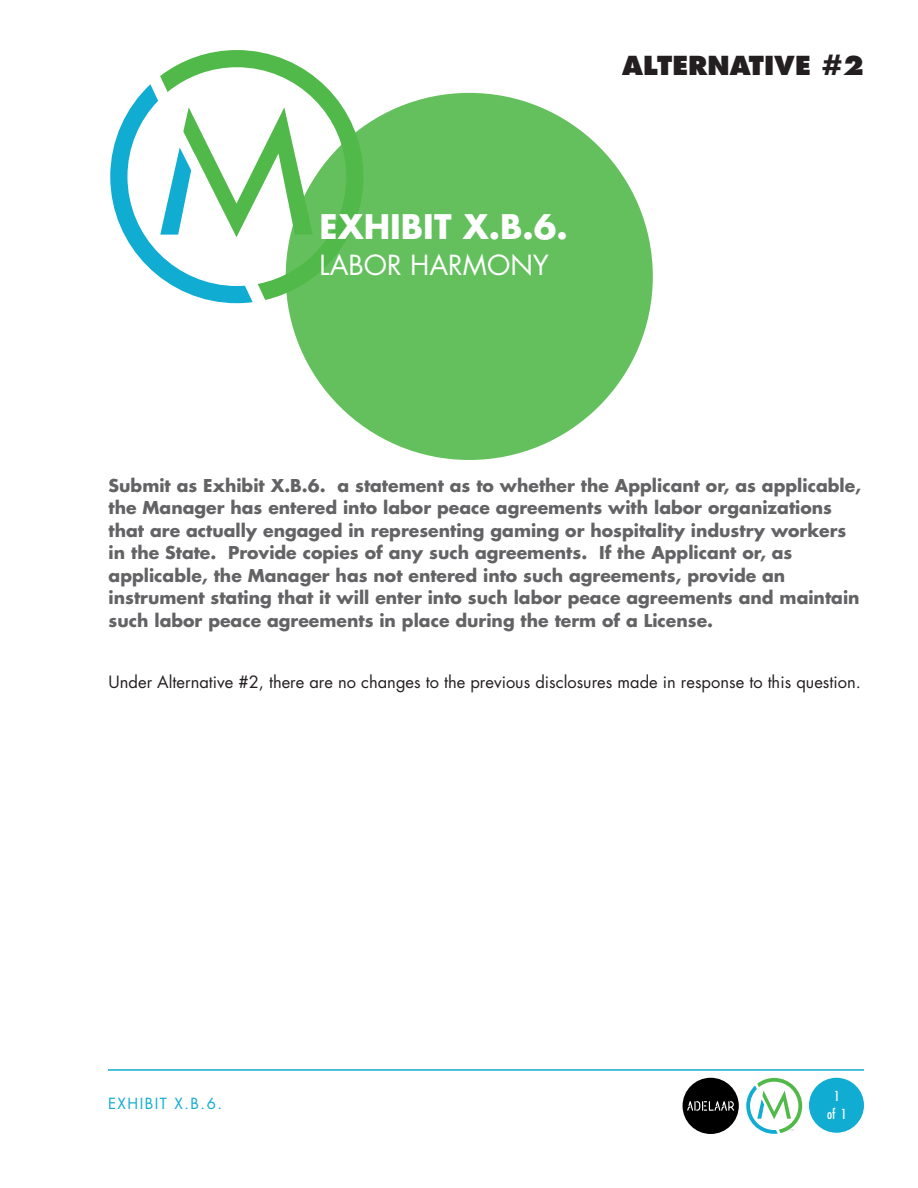
<style>
.page{position:relative;width:918px;height:1188px;background:#fff}
.page>*{position:absolute;margin:0;border:0;box-sizing:border-box;transform-origin:0 0}
.t1{font:700 33px "Futura Std";color:#fff}
.t2{font:27px "Futura Std";color:#fff}
.t3{font:800 25.5px "Futura Std";color:#231f20}
.t4{font:700 17.25px/22.5px "Futura Std";color:#636366}
.t5{font:16.5px "Futura Std";color:#231f20}
.t6{font:15px "Futura Std";letter-spacing:.1em;color:#10acd2}
.t7{font:condensed 13.5px "Futura Std";color:#fff}
.t8{font:500 condensed 13.5px "Futura";color:#fff}
</style>
<div class="page">
<svg style="left:746px;top:1078px;width:56px;height:56px"></svg>
<div style="left:809px;top:1078px;width:55px;height:55px;background:#10acd2;border-radius:50%"></div>
<hr style="left:108px;top:1069px;width:756px;height:2px;background:#10acd2">
<div style="left:683px;top:1078px;width:56px;height:56px;background:#000001;border-radius:50%"></div>
<svg style="left:687px;top:1101px;width:47px;height:10px"></svg>
<svg style="left:110px;top:84px;width:178px;height:219px"></svg>
<svg style="left:160px;top:50px;width:202px;height:250px"></svg>
<div style="left:286px;top:93px;width:367px;height:367px;background:#63c05d;border-radius:50%"></div>
<h1 class="t1" style="left:320px;top:205px;width:250px">EXHIBIT X.B.6.</h1>
<h2 class="t2" style="left:320px;top:248px;width:231px">LABOR HARMONY</h2>
<h3 class="t3" style="left:622px;top:49px;width:243px">ALTERNATIVE #2</h3>
<p class="t4" style="left:109px;top:474px;width:754px">Submit as Exhibit X.B.6. a statement as to whether the Applicant or, as applicable, the Manager has entered into labor peace agreements with labor organizations that are actually engaged in representing gaming or hospitality industry workers in the State. Provide copies of any such agreements. If the Applicant or, as applicable, the Manager has not entered into such agreements, provide an instrument stating that it will enter into such labor peace agreements and maintain such labor peace agreements in place during the term of a License.</p>
<p class="t5" style="left:109px;top:672px;width:754px">Under Alternative #2, there are no changes to the previous disclosures made in response to this question.</p>
<p class="t6" style="left:108px;top:1094px;width:116px">EXHIBIT X.B.6.</p>
<p class="t8" style="left:834px;top:1087px;width:7px">1</p>
<p class="t7" style="left:827px;top:1105px;width:21px">of 1</p>
</div>
